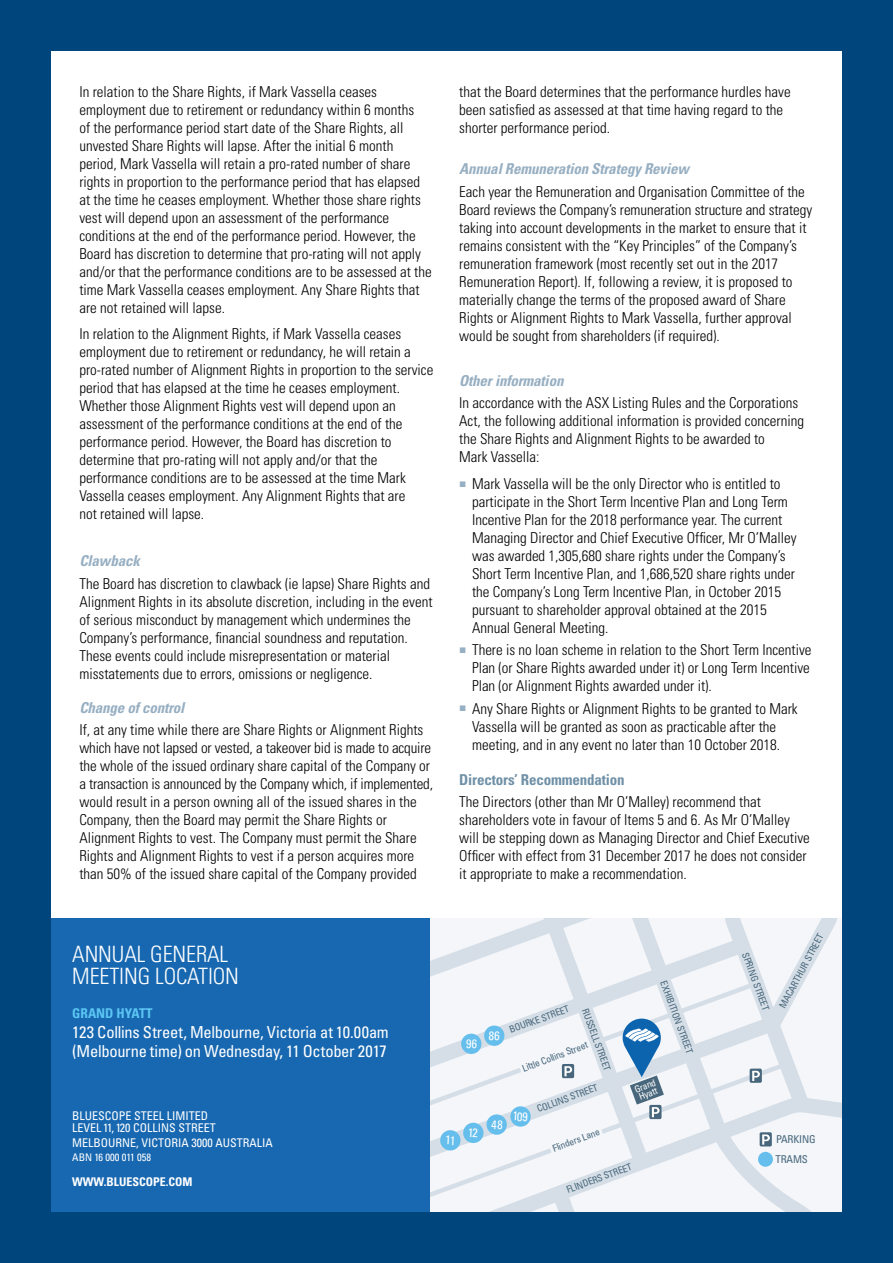
<style>
.page{position:relative;width:893px;height:1263px;background:#00457b}
.page>*{position:absolute;margin:0;border:0;box-sizing:border-box;transform-origin:0 0}
.t1{font:300 condensed 22.5px/22.5px "Univers";letter-spacing:-.005em;color:#fff}
.t2{font:condensed 16.5px/19.5px "Univers";letter-spacing:-.015em;color:#fff}
.t3{font:300 condensed 15px/18px "Univers";color:#000}
.t4{font:italic 700 condensed 15px "Univers";letter-spacing:-.01em;color:#97afc2}
.t5{font:700 condensed 15px "Univers";letter-spacing:-.01em;color:#6f90a7}
.t6{font:700 condensed 13.5px "Univers";color:#5bc5f2}
.t7{font:condensed 12px/12px "Univers";color:#fff}
.t8{font:700 condensed 12px "Univers";color:#fff}
.t9{font:condensed 10.8px "Univers";letter-spacing:-.015em;color:#48677c}
.t10{font:condensed 10.5px "Univers";color:#fff}
.t11{font:condensed 9.6px "Univers";color:#48677c}
.t12{font:condensed 9.45px/8.6px "Univers";color:#fff}
.s1{font-family:"Arial";font-weight:400;font-stretch:normal;font-size:12px;color:#97afc2}
</style>
<div class="page">
<div style="left:51px;top:51px;width:791px;height:1161px;background:#fff"></div>
<svg style="left:821px;top:918px;width:21px;height:206px"></svg>
<div style="left:51px;top:918px;width:378px;height:294px;background:#1768b1"></div>
<svg style="left:429px;top:918px;width:392px;height:294px"></svg>
<p class="t3" style="left:79px;top:83px;width:354px">In relation to the Share Rights, if Mark Vassella ceases employment due to retirement or redundancy within 6 months<br>of the performance period start date of the Share Rights, all unvested Share Rights will lapse. After the initial 6 month period, Mark Vassella will retain a pro-rated number of share rights in proportion to the performance period that has elapsed at the time he ceases employment. Whether those share rights vest will depend upon an assessment of the performance conditions at the end of the performance period. However, the Board has discretion to determine that pro-rating will not apply and/or that the performance conditions are to be assessed at the time Mark Vassella ceases employment. Any Share Rights that are not retained will lapse.</p>
<p class="t3" style="left:79px;top:325px;width:356px">In relation to the Alignment Rights, if Mark Vassella ceases employment due to retirement or redundancy, he will retain a pro-rated number of Alignment Rights in proportion to the service period that has elapsed at the time he ceases employment.<br>Whether those Alignment Rights vest will depend upon an assessment of the performance conditions at the end of the performance period. However, the Board has discretion to determine that pro-rating will not apply and/or that the performance conditions are to be assessed at the time Mark Vassella ceases employment. Any Alignment Rights that are<br>not retained will lapse.</p>
<p class="t4" style="left:79px;top:552px;width:62px">Clawback</p>
<p class="t3" style="left:79px;top:574px;width:355px">The Board has discretion to clawback (ie lapse) Share Rights and Alignment Rights in its absolute discretion, including in the event of serious misconduct by management which undermines the Company’s performance, financial soundness and reputation.<br>These events could include misrepresentation or material misstatements due to errors, omissions or negligence.</p>
<p class="t4" style="left:79px;top:698px;width:107px">Change of control</p>
<p class="t3" style="left:79px;top:721px;width:355px">If, at any time while there are Share Rights or Alignment Rights which have not lapsed or vested, a takeover bid is made to acquire the whole of the issued ordinary share capital of the Company or a transaction is announced by the Company which, if implemented, would result in a person owning all of the issued shares in the Company, then the Board may permit the Share Rights or Alignment Rights to vest. The Company must permit the Share Rights and Alignment Rights to vest if a person acquires more than 50% of the issued share capital of the Company provided</p>
<h1 class="t1" style="left:72px;top:943px;width:168px">ANNUAL GENERAL<br>MEETING LOCATION</h1>
<p class="t6" style="left:72px;top:1005px;width:82px">GRAND HYATT</p>
<p class="t2" style="left:72px;top:1022px;width:318px">123 Collins Street, Melbourne, Victoria at 10.00am (Melbourne time) on Wednesday, 11 October 2017</p>
<p class="t7" style="left:72px;top:1110px;width:145px">BLUESCOPE STEEL LIMITED<br>LEVEL 11, 120 COLLINS STREET</p>
<p class="t7" style="left:72px;top:1137px;width:202px">MELBOURNE, VICTORIA 3000 AUSTRALIA</p>
<p class="t10" style="left:72px;top:1150px;width:80px">ABN 16 000 011 058</p>
<p class="t8" style="left:72px;top:1175px;width:122px">WWW.BLUESCOPE.COM</p>
<p class="t3" style="left:459px;top:83px;width:333px">that the Board determines that the performance hurdles have been satisfied as assessed at that time having regard to the shorter performance period.</p>
<p class="t4" style="left:459px;top:160px;width:231px">Annual Remuneration Strategy Review</p>
<p class="t3" style="left:459px;top:182px;width:355px">Each year the Remuneration and Organisation Committee of the Board reviews the Company’s remuneration structure and strategy taking into account developments in the market to ensure that it remains consistent with the “Key Principles” of the Company’s remuneration framework (most recently set out in the 2017<br>Remuneration Report). If, following a review, it is proposed to materially change the terms of the proposed award of Share Rights or Alignment Rights to Mark Vassella, further approval would be sought from shareholders (if required).</p>
<p class="t4" style="left:459px;top:372px;width:106px">Other information</p>
<p class="t3" style="left:459px;top:394px;width:346px">In accordance with the ASX Listing Rules and the Corporations Act, the following additional information is provided concerning the Share Rights and Alignment Rights to be awarded to<br>Mark Vassella:</p>
<p class="t3" style="left:472px;top:475px;width:326px;text-indent:-13px"><span class="s1">■</span> Mark Vassella will be the only Director who is entitled to participate in the Short Term Incentive Plan and Long Term Incentive Plan for the 2018 performance year. The current Managing Director and Chief Executive Officer, Mr O’Malley was awarded 1,305,680 share rights under the Company’s Short Term Incentive Plan, and 1,686,520 share rights under the Company’s Long Term Incentive Plan, in October 2015 pursuant to shareholder approval obtained at the 2015<br>Annual General Meeting.</p>
<p class="t3" style="left:472px;top:641px;width:341px;text-align:justify;text-indent:-13px"><span class="s1">■</span> There is no loan scheme in relation to the Short Term Incentive Plan (or Share Rights awarded under it) or Long Term Incentive Plan (or Alignment Rights awarded under it).</p>
<p class="t3" style="left:459px;top:699px;width:340px;text-align:center"><span class="s1">■</span> Any Share Rights or Alignment Rights to be granted to Mark<br>Vassella will be granted as soon as practicable after the meeting, and in any event no later than 10 October 2018.</p>
<p class="t5" style="left:459px;top:770px;width:167px">Directors’ Recommendation</p>
<p class="t3" style="left:459px;top:792px;width:352px">The Directors (other than Mr O’Malley) recommend that shareholders vote in favour of Items 5 and 6. As Mr O’Malley will be stepping down as Managing Director and Chief Executive Officer with effect from 31 December 2017 he does not consider it appropriate to make a recommendation.</p>
<p class="t11" style="left:507px;top:1024px;width:65px;rotate:-20deg">BOURKE STREET</p>
<p class="t11" style="left:591px;top:1007px;width:67px;rotate:70deg">RUSSELL STREET</p>
<p class="t11" style="left:521px;top:1062px;width:71px;rotate:-20deg">Little Collins Street</p>
<p class="t11" style="left:535px;top:1103px;width:66px;rotate:-20deg">COLLINS STREET</p>
<p class="t11" style="left:551px;top:1143px;width:51px;rotate:-20deg">Flinders Lane</p>
<p class="t11" style="left:669px;top:979px;width:78px;rotate:70deg">EXHIBITION STREET</p>
<p class="t12" style="left:633px;top:1085px;width:23px;rotate:-20deg">Grand<br>Hyatt</p>
<p class="t11" style="left:565px;top:1184px;width:70px;rotate:-20deg">FLINDERS STREET</p>
<p class="t11" style="left:751px;top:950px;width:63px;rotate:70deg">SPRING STREET</p>
<p class="t11" style="left:777px;top:1005px;width:85px;rotate:-62deg">MACARTHUR STREET</p>
<p class="t9" style="left:776px;top:1132px;width:41px">PARKING</p>
<p class="t9" style="left:775px;top:1152px;width:34px">TRAMS</p>
</div>
